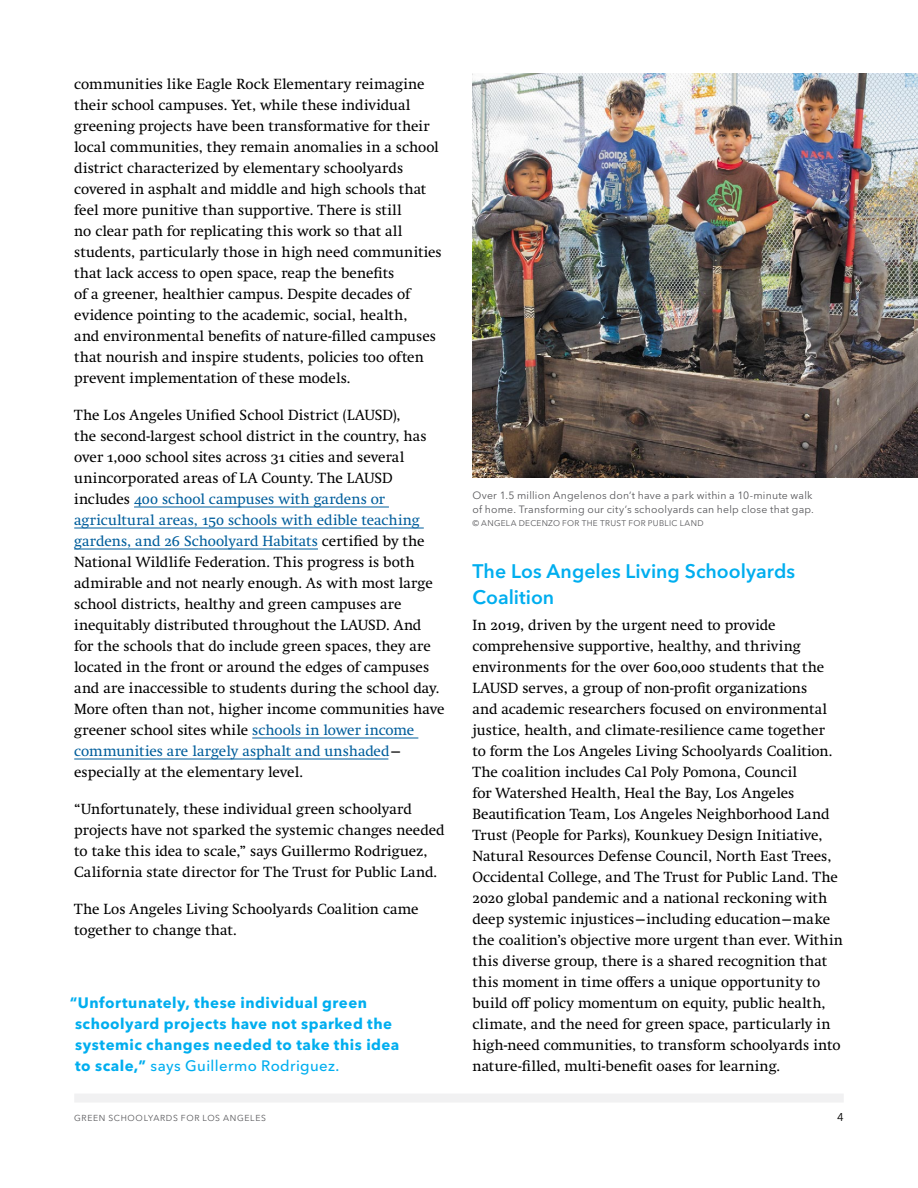
<style>
.page{position:relative;width:918px;height:1188px;background:#fff}
.page>*{position:absolute;margin:0;border:0;box-sizing:border-box;transform-origin:0 0}
.t1{font:600 19.5px/26.2px "Avenir Next LT Pro";color:#00aeef}
.t2{font:15px/21px "Swift Neue LT Pro";letter-spacing:.005em;color:#000}
.t3{font:700 15px/21px "Avenir Next LT Pro";letter-spacing:.03em;color:#00aeef}
.t4{font:11.25px "Avenir Next LT Pro";color:#000}
.t5{font:10.5px/13.5px "Avenir Next LT Pro";letter-spacing:.02em;color:#58585b}
.t6{font:8.7px "Avenir Next LT Pro";letter-spacing:.075em;color:#58585b}
.t7{font:8.25px "Avenir Next LT Pro";letter-spacing:.04em;color:#58585b}
.s1{color:#005e9c}
.s2{font-weight:500}
</style>
<div class="page">
<div style="left:74px;top:1094px;width:770px;height:9px;background:#f1f1f2"></div>
<hr style="left:134px;top:507px;width:255px;height:1px;background:#005e9c">
<hr style="left:74px;top:528px;width:350px;height:1px;background:#005e9c">
<hr style="left:74px;top:549px;width:244px;height:1px;background:#005e9c">
<hr style="left:252px;top:738px;width:166px;height:1px;background:#005e9c">
<hr style="left:74px;top:759px;width:314px;height:1px;background:#005e9c">
<img style="left:472px;top:74px;width:446px;height:404px">
<p class="t2" style="left:74px;top:74px;width:369px">communities like Eagle Rock Elementary reimagine their school campuses. Yet, while these individual greening projects have been transformative for their local communities, they remain anomalies in a school district characterized by elementary schoolyards covered in asphalt and middle and high schools that feel more punitive than supportive. There is still<br>no clear path for replicating this work so that all students, particularly those in high need communities that lack access to open space, reap the benefits<br>of a greener, healthier campus. Despite decades of evidence pointing to the academic, social, health,<br>and environmental benefits of nature-filled campuses that nourish and inspire students, policies too often prevent implementation of these models.</p>
<p class="t2" style="left:74px;top:404px;width:372px">The Los Angeles Unified School District (LAUSD),<br>the second-largest school district in the country, has over 1,000 school sites across 31 cities and several unincorporated areas of LA County. The LAUSD includes <span class="s1">400 school campuses with gardens or agricultural areas, 150 schools with edible teaching gardens, and 26 Schoolyard Habitats</span> certified by the National Wildlife Federation. This progress is both admirable and not nearly enough. As with most large school districts, healthy and green campuses are inequitably distributed throughout the LAUSD. And<br>for the schools that do include green spaces, they are located in the front or around the edges of campuses and are inaccessible to students during the school day.<br>More often than not, higher income communities have greener school sites while <span class="s1">schools in lower income communities are largely asphalt and unshaded</span>— especially at the elementary level.</p>
<p class="t2" style="left:74px;top:798px;width:372px">“Unfortunately, these individual green schoolyard projects have not sparked the systemic changes needed to take this idea to scale,” says Guillermo Rodriguez, California state director for The Trust for Public Land.</p>
<p class="t2" style="left:74px;top:898px;width:346px">The Los Angeles Living Schoolyards Coalition came together to change that.</p>
<p class="t3" style="left:75px;top:992px;width:326px;text-indent:-5px">“Unfortunately, these individual green schoolyard projects have not sparked the systemic changes needed to take this idea to scale,” <span class="s2">says Guillermo Rodriguez.</span></p>
<p class="t5" style="left:472px;top:489px;width:343px">Over 1.5 million Angelenos don’t have a park within a 10-minute walk of home. Transforming our city’s schoolyards can help close that gap.</p>
<p class="t7" style="left:472px;top:518px;width:233px">© ANGELA DECENZO FOR THE TRUST FOR PUBLIC LAND</p>
<h1 class="t1" style="left:472px;top:557px;width:324px">The Los Angeles Living Schoolyards<br>Coalition</h1>
<p class="t2" style="left:472px;top:614px;width:372px">In 2019, driven by the urgent need to provide comprehensive supportive, healthy, and thriving environments for the over 600,000 students that the LAUSD serves, a group of non-profit organizations<br>and academic researchers focused on environmental justice, health, and climate-resilience came together<br>to form the Los Angeles Living Schoolyards Coalition.<br>The coalition includes Cal Poly Pomona, Council<br>for Watershed Health, Heal the Bay, Los Angeles Beautification Team, Los Angeles Neighborhood Land Trust (People for Parks), Kounkuey Design Initiative, Natural Resources Defense Council, North East Trees, Occidental College, and The Trust for Public Land. The 2020 global pandemic and a national reckoning with deep systemic injustices—including education—make the coalition’s objective more urgent than ever. Within this diverse group, there is a shared recognition that this moment in time offers a unique opportunity to build off policy momentum on equity, public health, climate, and the need for green space, particularly in high-need communities, to transform schoolyards into nature-filled, multi-benefit oases for learning.</p>
<p class="t6" style="left:74px;top:1112px;width:193px">GREEN SCHOOLYARDS FOR LOS ANGELES</p>
<p class="t4" style="left:837px;top:1110px;width:8px">4</p>
</div>
